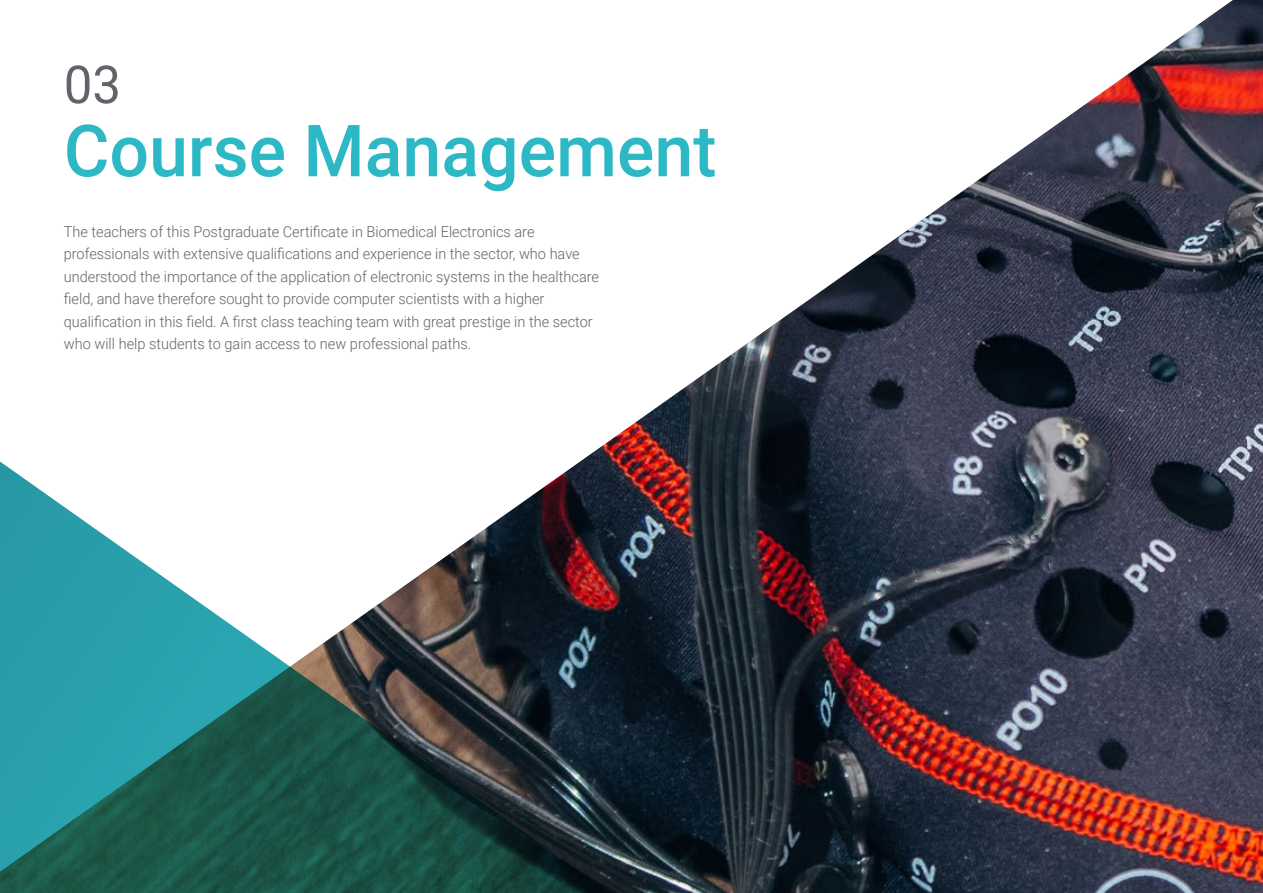
<style>
.page{position:relative;width:1263px;height:893px;background:#fff}
.page>*{position:absolute;margin:0;border:0;box-sizing:border-box;transform-origin:0 0}
.t1{font:500 72px "Roboto";color:#2db8c5}
.t2{font:52.5px "Roboto";color:#61646a}
.t3{font:300 15px/22.5px "Roboto";color:#61646a}
</style>
<div class="page">
<img style="left:602px;top:0;width:661px;height:893px">
<svg style="left:0;top:446px;width:640px;height:447px"></svg>
<h2 class="t2" style="left:64px;top:48px;width:59px">03</h2>
<h1 class="t1" style="left:64px;top:100px;width:654px">Course Management</h1>
<p class="t3" style="left:64px;top:219px;width:537px">The teachers of this Postgraduate Certificate in Biomedical Electronics are professionals with extensive qualifications and experience in the sector, who have understood the importance of the application of electronic systems in the healthcare field, and have therefore sought to provide computer scientists with a higher qualification in this field. A first class teaching team with great prestige in the sector who will help students to gain access to new professional paths.</p>
</div>
